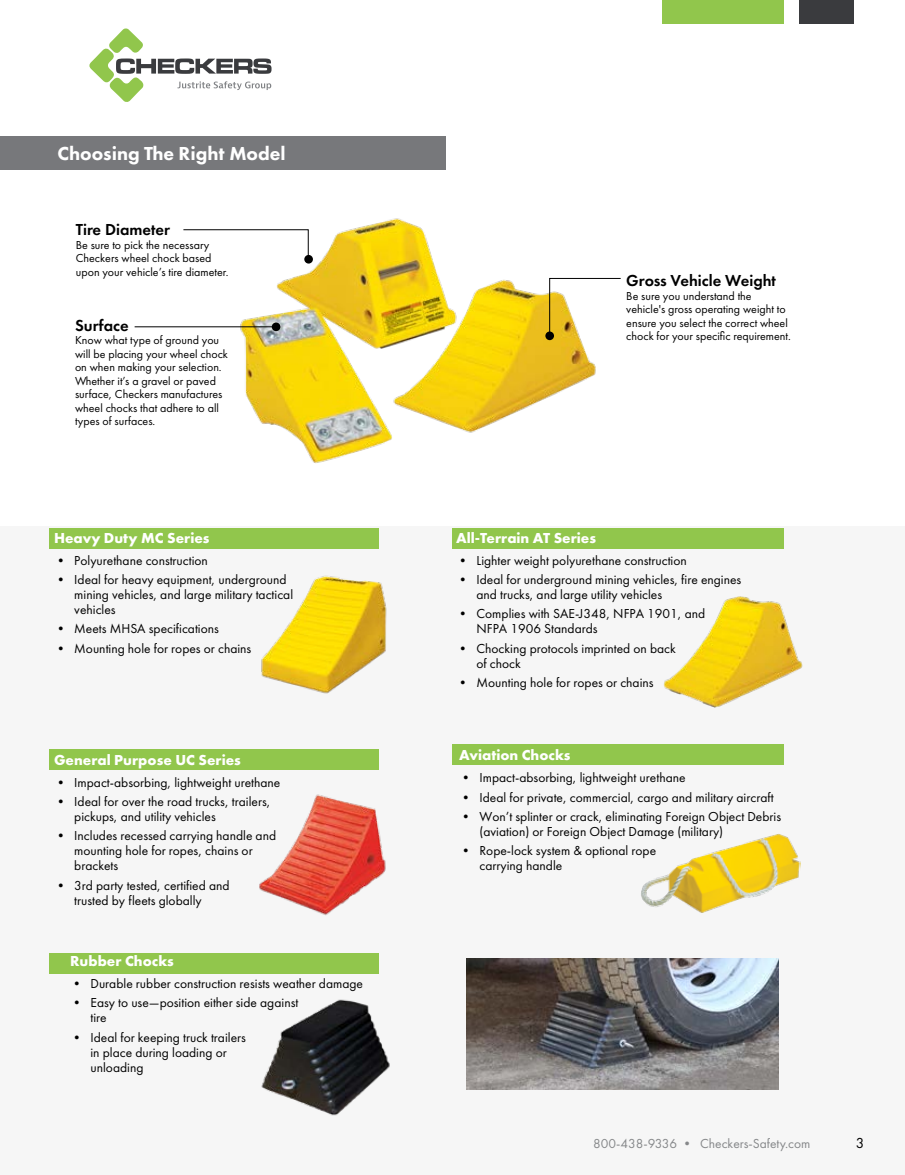
<style>
.page{position:relative;width:905px;height:1175px;background:#fff}
.page>*{position:absolute;margin:0;border:0;box-sizing:border-box;transform-origin:0 0}
.t1{font:800 19.5px "Futura New";color:#fff}
.t2{font:16.5px "Futura New Demi";color:#000}
.t3{font:700 15px "Futura New";color:#fff}
.t4{font:15px "Futura New";color:#000}
.t5{font:13.5px/15px "Futura New";color:#000}
.t6{font:13.5px "Futura New";color:#86888a}
.t7{font:12px/13.5px "Futura New";color:#000}
</style>
<div class="page">
<div style="left:0;top:526px;width:904px;height:648px;background:#f6f6f6"></div>
<svg style="left:89px;top:28px;width:182px;height:74px"></svg>
<div style="left:799px;top:0;width:54px;height:23px;background:#3a3b3e"></div>
<div style="left:662px;top:0;width:121px;height:23px;background:#91c64c"></div>
<div style="left:49px;top:528px;width:329px;height:21px;background:#91c64c"></div>
<div style="left:49px;top:749px;width:329px;height:20px;background:#91c64c"></div>
<div style="left:49px;top:953px;width:329px;height:20px;background:#91c64c"></div>
<div style="left:451px;top:528px;width:332px;height:21px;background:#91c64c"></div>
<div style="left:451px;top:744px;width:332px;height:21px;background:#91c64c"></div>
<div style="left:0;top:136px;width:446px;height:34px;background:#77787b"></div>
<img style="left:233px;top:218px;width:367px;height:246px">
<div style="left:304px;top:255px;width:9px;height:8px;background:#000;border-radius:50%"></div>
<svg style="left:183px;top:229px;width:126px;height:27px"></svg>
<div style="left:272px;top:322px;width:8px;height:9px;background:#000;border-radius:50%"></div>
<hr style="left:135px;top:326px;width:139px;height:1px;background:#000">
<svg style="left:545px;top:331px;width:9px;height:9px"></svg>
<svg style="left:549px;top:278px;width:72px;height:59px"></svg>
<img style="left:261px;top:575px;width:126px;height:119px">
<img style="left:641px;top:834px;width:159px;height:79px">
<img style="left:663px;top:596px;width:139px;height:112px">
<img style="left:467px;top:958px;width:311px;height:131px">
<img style="left:261px;top:999px;width:129px;height:117px">
<img style="left:259px;top:794px;width:127px;height:122px">
<h1 class="t1" style="left:57px;top:141px;width:230px">Choosing The Right Model</h1>
<p class="t2" style="left:76px;top:219px;width:96px">Tire Diameter</p>
<p class="t7" style="left:76px;top:238px;width:154px">Be sure to pick the necessary<br>Checkers wheel chock based upon your vehicle’s tire diameter.</p>
<p class="t2" style="left:75px;top:315px;width:55px">Surface</p>
<p class="t7" style="left:75px;top:333px;width:154px">Know what type of ground you will be placing your wheel chock on when making your selection.<br>Whether it’s a gravel or paved surface, Checkers manufactures wheel chocks that adhere to all types of surfaces.</p>
<p class="t3" style="left:54px;top:528px;width:157px">Heavy Duty MC Series</p>
<p class="t5" style="left:54px;top:553px;width:155px">• Polyurethane construction</p>
<p class="t5" style="left:74px;top:572px;width:220px;text-indent:-20px">• Ideal for heavy equipment, underground mining vehicles, and large military tactical vehicles</p>
<p class="t5" style="left:54px;top:621px;width:166px">• Meets MHSA specifications</p>
<p class="t5" style="left:54px;top:640px;width:199px">• Mounting hole for ropes or chains</p>
<p class="t3" style="left:54px;top:750px;width:188px">General Purpose UC Series</p>
<p class="t5" style="left:54px;top:774px;width:228px">• Impact-absorbing, lightweight urethane</p>
<p class="t5" style="left:74px;top:794px;width:198px;text-indent:-20px">• Ideal for over the road trucks, trailers, pickups, and utility vehicles</p>
<p class="t5" style="left:74px;top:828px;width:203px;text-indent:-20px">• Includes recessed carrying handle and mounting hole for ropes, chains or brackets</p>
<p class="t5" style="left:54px;top:877px;width:177px;text-align:center">• 3rd party tested, certified and trusted by fleets globally</p>
<p class="t3" style="left:70px;top:951px;width:105px">Rubber Chocks</p>
<p class="t5" style="left:70px;top:976px;width:294px">• Durable rubber construction resists weather damage</p>
<p class="t5" style="left:90px;top:995px;width:209px;text-indent:-20px">• Easy to use—position either side against tire</p>
<p class="t5" style="left:90px;top:1029px;width:157px;text-indent:-20px">• Ideal for keeping truck trailers in place during loading or unloading</p>
<p class="t2" style="left:626px;top:270px;width:151px">Gross Vehicle Weight</p>
<p class="t7" style="left:626px;top:289px;width:166px">Be sure you understand the vehicle's gross operating weight to ensure you select the correct wheel chock for your specific requirement.</p>
<p class="t3" style="left:456px;top:528px;width:141px">All-Terrain AT Series</p>
<p class="t5" style="left:456px;top:553px;width:232px">• Lighter weight polyurethane construction</p>
<p class="t5" style="left:476px;top:572px;width:266px;text-indent:-20px">• Ideal for underground mining vehicles, fire engines and trucks, and large utility vehicles</p>
<p class="t5" style="left:476px;top:606px;width:230px;text-indent:-20px">• Complies with SAE-J348, NFPA 1901, and<br>NFPA 1906 Standards</p>
<p class="t5" style="left:476px;top:640px;width:201px;text-indent:-20px">• Chocking protocols imprinted on back of chock</p>
<p class="t5" style="left:456px;top:675px;width:199px">• Mounting hole for ropes or chains</p>
<p class="t3" style="left:459px;top:745px;width:113px">Aviation Chocks</p>
<p class="t5" style="left:459px;top:770px;width:228px">• Impact-absorbing, lightweight urethane</p>
<p class="t5" style="left:459px;top:789px;width:316px">• Ideal for private, commercial, cargo and military aircraft</p>
<p class="t5" style="left:479px;top:808px;width:303px;text-indent:-20px">• Won’t splinter or crack, eliminating Foreign Object Debris (aviation) or Foreign Object Damage (military)</p>
<p class="t5" style="left:479px;top:843px;width:178px;text-indent:-20px">• Rope-lock system &amp; optional rope carrying handle</p>
<p class="t6" style="left:593px;top:1135px;width:219px">800-438-9336 • Checkers-Safety.com</p>
<p class="t4" style="left:855px;top:1134px;width:10px">3</p>
</div>
